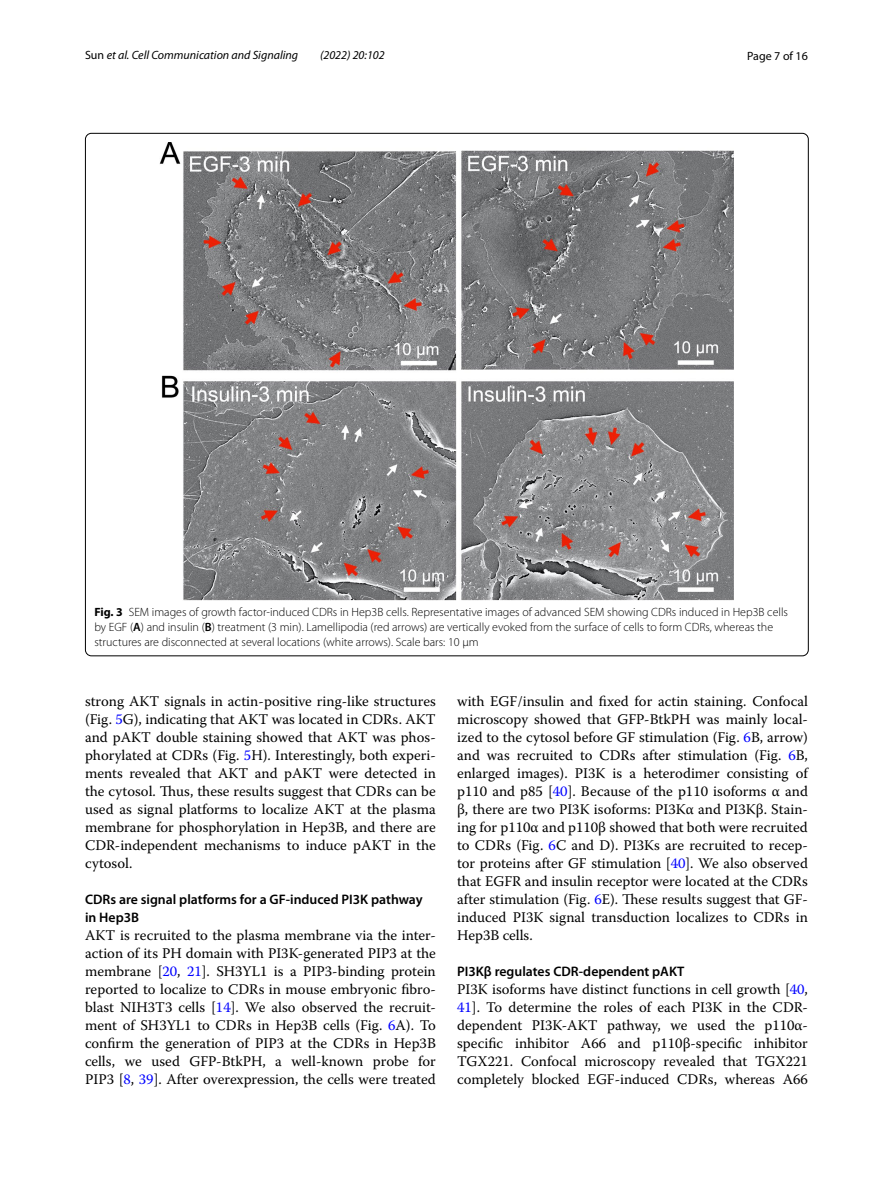
<style>
.page{position:relative;width:893px;height:1187px;background:#fff}
.page>*{position:absolute;margin:0;border:0;box-sizing:border-box;transform-origin:0 0}
.t1{font:14.7px/18px "Warnock Pro";color:#000;text-align:justify}
.t2{font:600 13.8px/18px "Myriad Pro";color:#000}
.t3{font:300 12px/15px "Myriad Pro";color:#000}
.t4{font:italic 12px "Myriad Pro";color:#000}
.t5{font:12px "Myriad Pro";color:#000}
.s1{font-style:normal}
.s2{font-weight:700}
.s3{font-weight:600}
.s4{color:#00f}
</style>
<div class="page">
<img style="left:160px;top:142px;width:574px;height:459px">
<p class="t4" style="left:85px;top:48px;width:215px"><span class="s1">Sun</span> et al. Cell Communication and Signaling</p>
<p class="t4" style="left:320px;top:48px;width:66px">(2022) 20:102</p>
<p class="t5" style="left:747px;top:48px;width:62px">Page 7 of 16</p>
<p class="t3" style="left:94px;top:604px;width:695px"><span class="s2">Fig. 3</span> SEM images of growth factor-induced CDRs in Hep3B cells. Representative images of advanced SEM showing CDRs induced in Hep3B cells by EGF (<span class="s3">A</span>) and insulin (<span class="s3">B</span>) treatment (3 min). Lamellipodia (red arrows) are vertically evoked from the surface of cells to form CDRs, whereas the structures are disconnected at several locations (white arrows). Scale bars: 10 μm</p>
<p class="t1" style="left:85px;top:691px;width:352px">strong AKT signals in actin-positive ring-like structures (Fig. <span class="s4">5</span>G), indicating that AKT was located in CDRs. AKT and pAKT double staining showed that AKT was phos&shy;phorylated at CDRs (Fig. <span class="s4">5</span>H). Interestingly, both experi&shy;ments revealed that AKT and pAKT were detected in the cytosol. Thus, these results suggest that CDRs can be used as signal platforms to localize AKT at the plasma membrane for phosphorylation in Hep3B, and there are CDR-independent mechanisms to induce pAKT in the cytosol.</p>
<p class="t2" style="left:85px;top:889px;width:339px">CDRs are signal platforms for a GF‑induced PI3K pathway in Hep3B</p>
<p class="t1" style="left:85px;top:925px;width:352px">AKT is recruited to the plasma membrane via the inter&shy;action of its PH domain with PI3K-generated PIP3 at the membrane [<span class="s4">20</span>, <span class="s4">21</span>]. SH3YL1 is a PIP3-binding protein reported to localize to CDRs in mouse embryonic fibro&shy;blast NIH3T3 cells [<span class="s4">14</span>]. We also observed the recruit&shy;ment of SH3YL1 to CDRs in Hep3B cells (Fig. <span class="s4">6</span>A). To confirm the generation of PIP3 at the CDRs in Hep3B cells, we used GFP-BtkPH, a well-known probe for PIP3 [<span class="s4">8</span>, <span class="s4">39</span>]. After overexpression, the cells were treated</p>
<p class="t1" style="left:457px;top:691px;width:352px">with EGF/insulin and fixed for actin staining. Confocal microscopy showed that GFP-BtkPH was mainly local&shy;ized to the cytosol before GF stimulation (Fig. <span class="s4">6</span>B, arrow) and was recruited to CDRs after stimulation (Fig. <span class="s4">6</span>B, enlarged images). PI3K is a heterodimer consisting of p110 and p85 [<span class="s4">40</span>]. Because of the p110 isoforms α and β, there are two PI3K isoforms: PI3Kα and PI3Kβ. Stain&shy;ing for p110α and p110β showed that both were recruited to CDRs (Fig. <span class="s4">6</span>C and D). PI3Ks are recruited to recep&shy;tor proteins after GF stimulation [<span class="s4">40</span>]. We also observed that EGFR and insulin receptor were located at the CDRs after stimulation (Fig. <span class="s4">6</span>E). These results suggest that GF&shy;induced PI3K signal transduction localizes to CDRs in Hep3B cells.</p>
<p class="t2" style="left:457px;top:961px;width:229px">PI3Kβ regulates CDR‑dependent pAKT</p>
<p class="t1" style="left:457px;top:979px;width:352px">PI3K isoforms have distinct functions in cell growth [<span class="s4">40</span>, <span class="s4">41</span>]. To determine the roles of each PI3K in the CDR&shy;dependent PI3K-AKT pathway, we used the p110α&shy;specific inhibitor A66 and p110β-specific inhibitor TGX221. Confocal microscopy revealed that TGX221 completely blocked EGF-induced CDRs, whereas A66</p>
</div>
